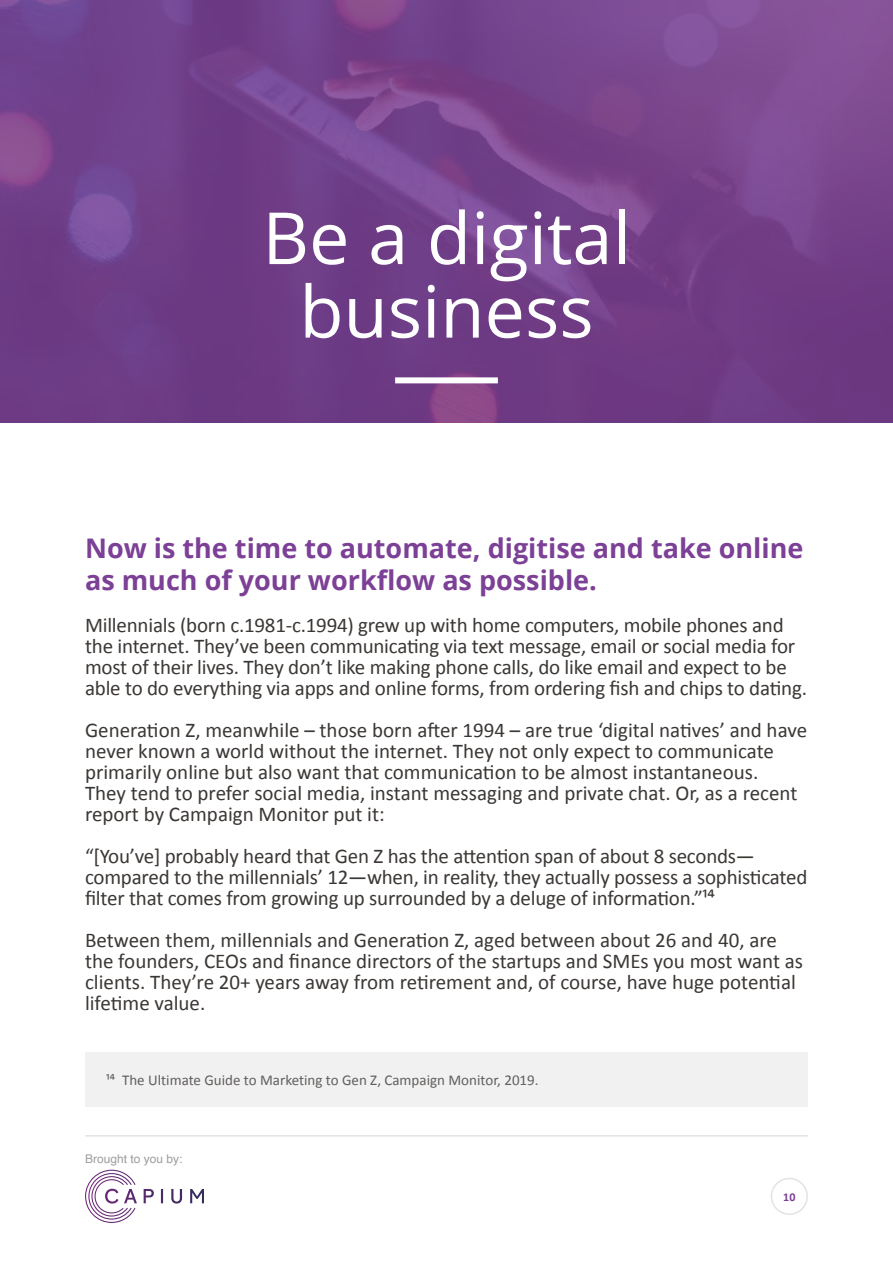
<style>
.page{position:relative;width:893px;height:1263px;background:#fff}
.page>*{position:absolute;margin:0;border:0;box-sizing:border-box;transform-origin:0 0}
.t1{font:72px/73.5px "Open Sans";color:#fff;text-align:center}
.t2{font:700 27px/31.5px "Open Sans";color:#7c4096}
.t3{font:21px/21px "Calibri";letter-spacing:-.01em;color:#3b3735}
.t4{font:15px "Calibri";color:#625f5d}
.t5{font:12px "Helvetica";color:#9d9d9c}
.t6{font:700 12px "Calibri";color:#7c4096}
</style>
<div class="page">
<hr style="left:85px;top:1135px;width:723px;height:1px;background:#e3e3e3">
<svg style="left:85px;top:1170px;width:119px;height:53px"></svg>
<div style="left:771px;top:1178px;width:37px;height:37px;border:2px solid #e3e3e3;border-radius:50%"></div>
<svg style="left:0;top:0;width:893px;height:422px;background:#734089"></svg>
<div style="left:395px;top:377px;width:103px;height:6px;background:#fff"></div>
<div style="left:85px;top:1052px;width:723px;height:55px;background:#f1f1f1"></div>
<h1 class="t1" style="left:262px;top:199px;width:370px">Be a digital business</h1>
<p class="t2" style="left:85px;top:532px;width:720px">Now is the time to automate, digitise and take online as much of your workflow as possible.</p>
<p class="t3" style="left:85px;top:613px;width:723px">Millennials (born c.1981-c.1994) grew up with home computers, mobile phones and the internet. They’ve been communicating via text message, email or social media for most of their lives. They don’t like making phone calls, do like email and expect to be able to do everything via apps and online forms, from ordering fish and chips to dating.</p>
<p class="t3" style="left:85px;top:718px;width:724px">Generation Z, meanwhile – those born after 1994 – are true ‘digital natives’ and have never known a world without the internet. They not only expect to communicate primarily online but also want that communication to be almost instantaneous.<br>They tend to prefer social media, instant messaging and private chat. Or, as a recent report by Campaign Monitor put it:</p>
<p class="t3" style="left:85px;top:844px;width:724px">“[You’ve] probably heard that Gen Z has the attention span of about 8 seconds— compared to the millennials’ 12—when, in reality, they actually possess a sophisticated filter that comes from growing up surrounded by a deluge of information.”¹⁴</p>
<p class="t3" style="left:85px;top:928px;width:719px">Between them, millennials and Generation Z, aged between about 26 and 40, are the founders, CEOs and finance directors of the startups and SMEs you most want as clients. They’re 20+ years away from retirement and, of course, have huge potential lifetime value.</p>
<p class="t4" style="left:106px;top:1071px;width:434px">¹⁴ The Ultimate Guide to Marketing to Gen Z, Campaign Monitor, 2019.</p>
<p class="t5" style="left:85px;top:1149px;width:99px">Brought to you by:</p>
<p class="t6" style="left:783px;top:1189px;width:14px">10</p>
</div>
